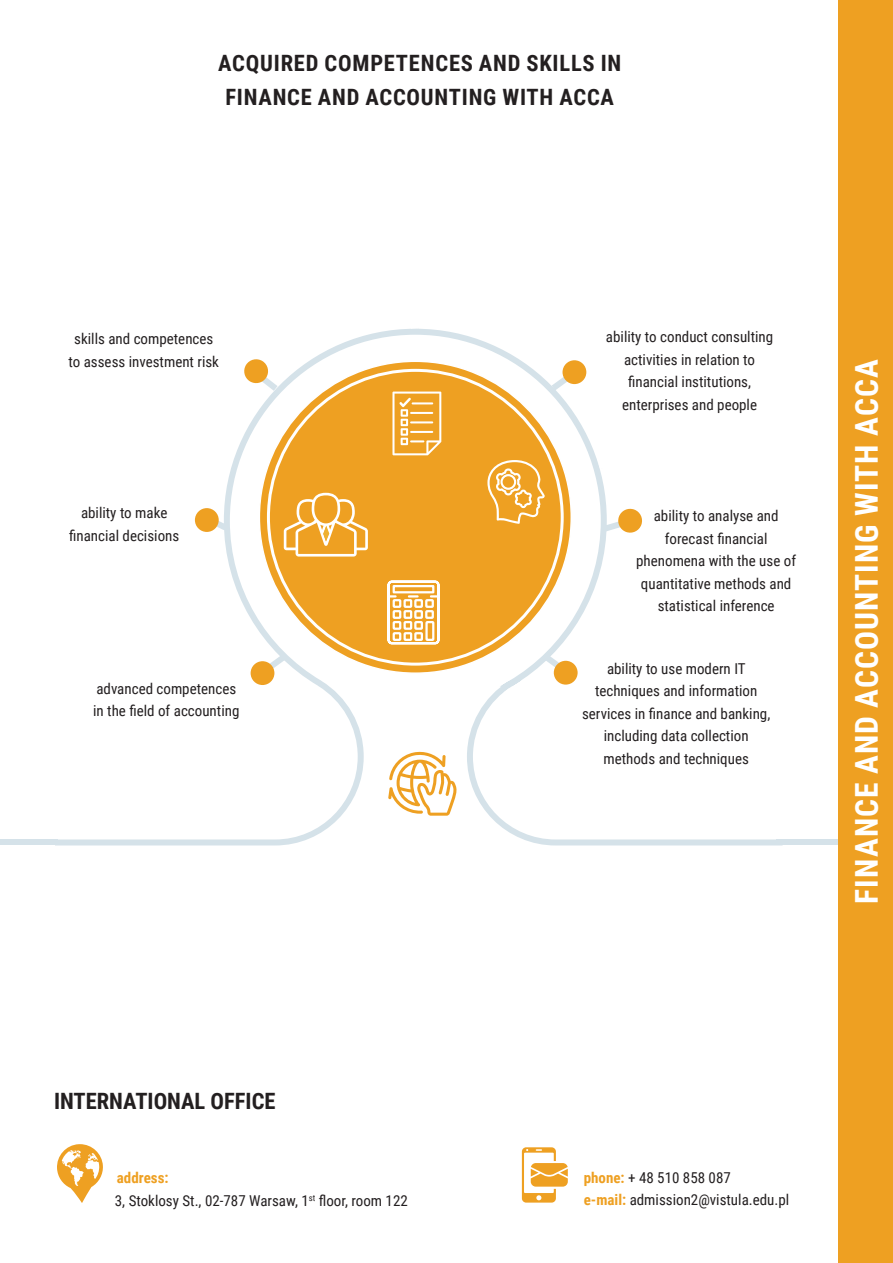
<style>
.page{position:relative;width:893px;height:1263px;background:#fff}
.page>*{position:absolute;margin:0;border:0;box-sizing:border-box;transform-origin:0 0}
.t1{font:700 31.5px "Roboto Condensed";letter-spacing:.035em;color:#fff}
.t2{font:700 22.5px "Roboto Condensed";letter-spacing:.035em;color:#231f20}
.t3{font:700 22.5px "Roboto Condensed";color:#231f20}
.t4{font:15px/22.5px "Roboto Condensed";color:#231f20;text-align:center}
.t5{font:700 15px "Roboto Condensed";color:#eea022}
.s1{font-weight:700;color:#eea022}
</style>
<div class="page">
<div style="left:776px;top:839px;width:63px;height:6px;background:#d5e2e9"></div>
<svg style="left:55px;top:329px;width:728px;height:517px"></svg>
<div style="left:259px;top:361px;width:312px;height:312px;background:#eea022;border-radius:50%"></div>
<svg style="left:284px;top:493px;width:84px;height:63px"></svg>
<svg style="left:487px;top:460px;width:58px;height:64px"></svg>
<svg style="left:500px;top:687px;width:41px;height:29px"></svg>
<svg style="left:392px;top:392px;width:49px;height:63px"></svg>
<div style="left:195px;top:508px;width:24px;height:24px;background:#eea022;border-radius:50%"></div>
<svg style="left:265px;top:655px;width:20px;height:17px"></svg>
<svg style="left:544px;top:654px;width:21px;height:18px"></svg>
<div style="left:251px;top:661px;width:23px;height:24px;background:#eea022;border-radius:50%"></div>
<div style="left:554px;top:661px;width:24px;height:24px;background:#eea022;border-radius:50%"></div>
<svg style="left:243px;top:358px;width:34px;height:33px"></svg>
<svg style="left:552px;top:373px;width:20px;height:17px"></svg>
<div style="left:562px;top:360px;width:24px;height:24px;background:#eea022;border-radius:50%"></div>
<svg style="left:597px;top:451px;width:28px;height:18px"></svg>
<svg style="left:604px;top:507px;width:39px;height:27px"></svg>
<svg style="left:387px;top:580px;width:53px;height:65px"></svg>
<div style="left:839px;top:0;width:54px;height:1263px;background:#eea022"></div>
<div style="left:0;top:839px;width:57px;height:6px;background:#d5e2e9"></div>
<svg style="left:522px;top:1147px;width:46px;height:55px"></svg>
<svg style="left:57px;top:1144px;width:46px;height:59px"></svg>
<p class="t2" style="left:218px;top:47px;width:405px">ACQUIRED COMPETENCES AND SKILLS IN</p>
<p class="t2" style="left:225px;top:82px;width:390px">FINANCE AND ACCOUNTING WITH ACCA</p>
<p class="t4" style="left:69px;top:327px;width:152px">skills and competences to assess investment risk</p>
<p class="t4" style="left:606px;top:325px;width:169px">ability to conduct consulting activities in relation to financial institutions, enterprises and people</p>
<p class="t4" style="left:69px;top:501px;width:112px">ability to make financial decisions</p>
<p class="t4" style="left:636px;top:504px;width:161px">ability to analyse and forecast financial phenomena with the use of quantitative methods and statistical inference</p>
<p class="t4" style="left:96px;top:677px;width:141px">advanced competences</p>
<p class="t4" style="left:93px;top:699px;width:148px">in the field of accounting</p>
<p class="t4" style="left:582px;top:656px;width:190px">ability to use modern IT techniques and information services in finance and banking, including data collection methods and techniques</p>
<p class="t1" style="left:844px;top:904px;width:546px;rotate:-90deg">FINANCE AND ACCOUNTING WITH ACCA</p>
<p class="t3" style="left:54px;top:1085px;width:223px">INTERNATIONAL OFFICE</p>
<p class="t5" style="left:117px;top:1167px;width:53px">address:</p>
<p class="t4" style="left:115px;top:1188px;width:294px">3, Stoklosy St., 02-787 Warsaw, 1<sup>st</sup> floor, room 122</p>
<p class="t4" style="left:584px;top:1165px;width:149px"><span class="s1">phone:</span> + 48 510 858 087</p>
<p class="t4" style="left:584px;top:1188px;width:207px"><span class="s1">e-mail:</span> admission2@vistula.edu.pl</p>
</div>
